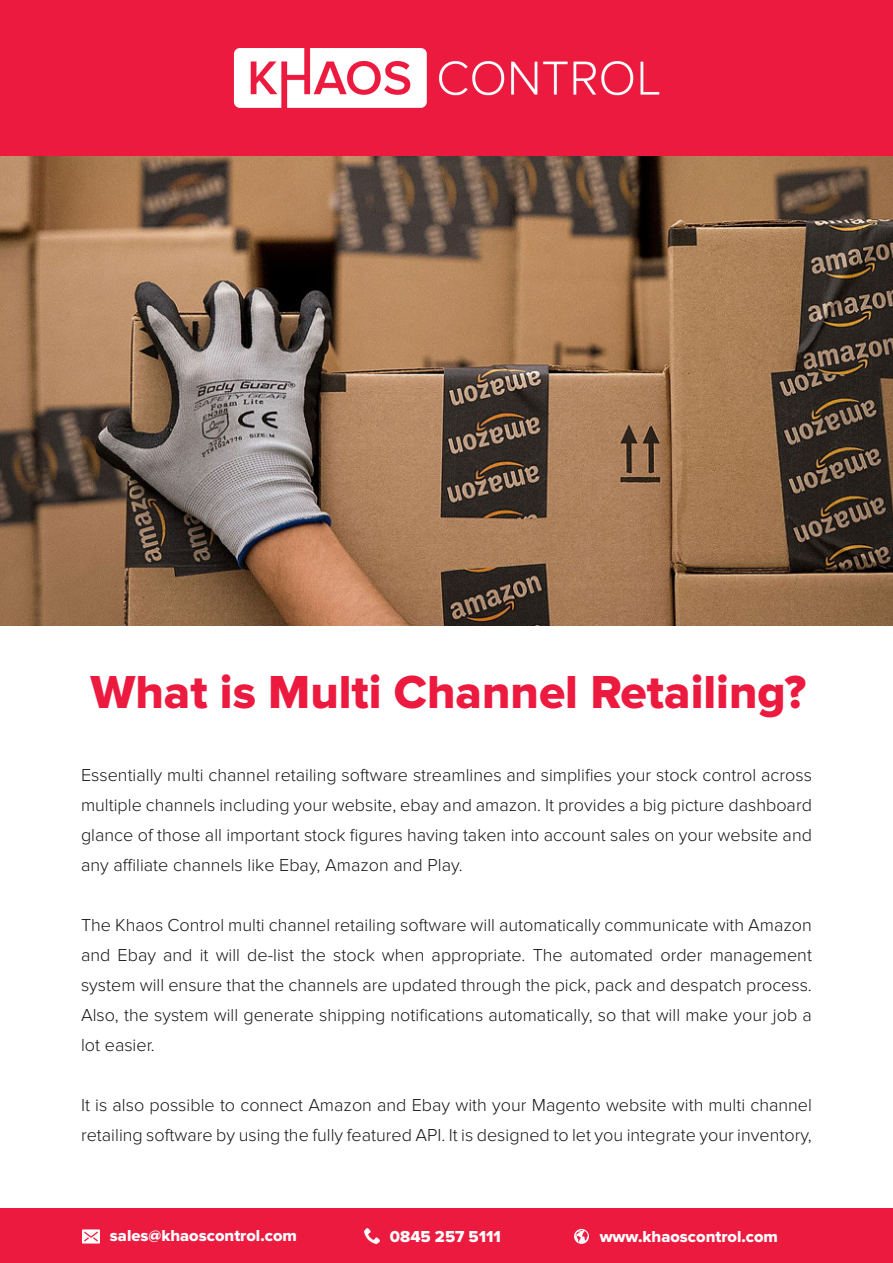
<style>
.page{position:relative;width:893px;height:1263px;background:#fff}
.page>*{position:absolute;margin:0;border:0;box-sizing:border-box;transform-origin:0 0}
.t1{font:48px "Proxima Nova Extrabld";color:#ed1a3f}
.t2{font:300 18px/30px "Proxima Nova";color:#181817;text-align:justify}
.t3{font:16.5px "Proxima Nova Extrabld";color:#fff}
</style>
<div class="page">
<img style="left:0;top:155px;width:893px;height:470px">
<div style="left:0;top:0;width:893px;height:155px;background:#ed1a3f"></div>
<img style="left:233px;top:48px;width:427px;height:60px">
<div style="left:0;top:1209px;width:893px;height:54px;background:#ed1a3f"></div>
<img style="left:82px;top:1229px;width:18px;height:15px">
<img style="left:574px;top:1229px;width:15px;height:15px">
<img style="left:365px;top:1229px;width:15px;height:15px">
<p class="t1" style="left:91px;top:664px;width:717px">What is Multi Channel Retailing?</p>
<p class="t2" style="left:81px;top:761px;width:732px">Essentially multi channel retailing software streamlines and simplifies your stock control across multiple channels including your website, ebay and amazon. It provides a big picture dashboard glance of those all important stock figures having taken into account sales on your website and any affiliate channels like Ebay, Amazon and Play.</p>
<p class="t2" style="left:81px;top:911px;width:732px">The Khaos Control multi channel retailing software will automatically communicate with Amazon and Ebay and it will de-list the stock when appropriate. The automated order management system will ensure that the channels are updated through the pick, pack and despatch process.<br>Also, the system will generate shipping notifications automatically, so that will make your job a lot easier.</p>
<p class="t2" style="left:81px;top:1091px;width:732px">It is also possible to connect Amazon and Ebay with your Magento website with multi channel retailing software by using the fully featured API. It is designed to let you integrate your inventory,</p>
<p class="t3" style="left:110px;top:1225px;width:188px">sales@khaoscontrol.com</p>
<p class="t3" style="left:390px;top:1227px;width:113px">0845 257 5111</p>
<p class="t3" style="left:600px;top:1227px;width:180px">www.khaoscontrol.com</p>
</div>
